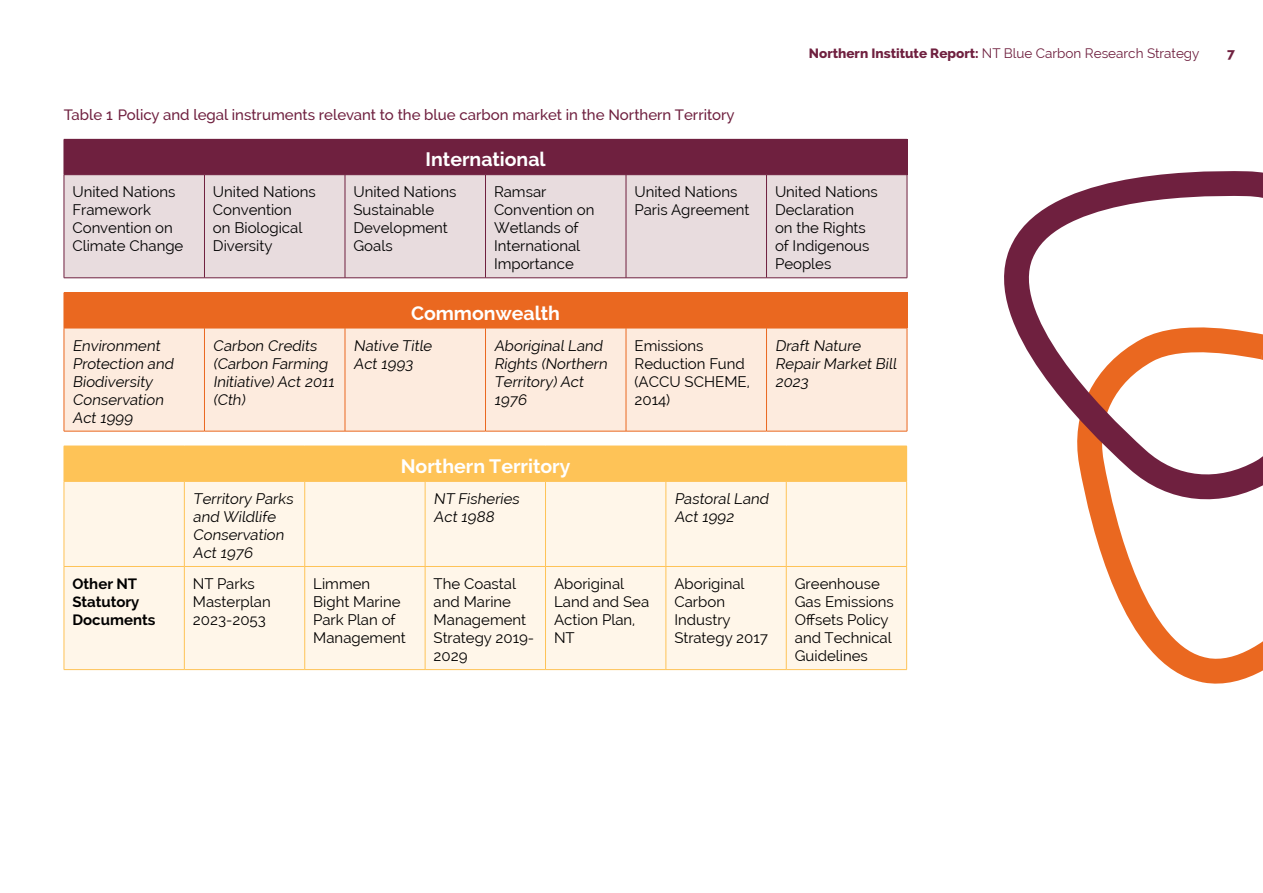
<style>
.page{position:relative;width:1263px;height:893px;background:#fff}
.page>*{position:absolute;margin:0;border:0;box-sizing:border-box;transform-origin:0 0}
.t1{font:700 19.5px "Raleway";color:#fff}
.t2{font:15px/18px "Raleway";color:#000}
.t3{font:500 15px "Raleway";color:#6f203f}
.t4{font:700 15px/18px "Raleway";color:#000}
.t5{font:13.5px "Raleway";color:#6f203f}
.t6{font:800 13.5px "Raleway";color:#6f203f}
.s1{font-weight:800}
</style>
<div class="page">
<svg style="left:1093px;top:526px;width:170px;height:158px"></svg>
<svg style="left:1004px;top:171px;width:259px;height:355px"></svg>
<svg style="left:1235px;top:318px;width:28px;height:231px"></svg>
<div style="left:64px;top:139px;width:843px;height:36px;background:#6f203f"></div>
<div style="left:65px;top:175px;width:842px;height:103px;background:#e8dcde"></div>
<hr style="left:907px;top:140px;width:1px;height:34px;background:#6f203f">
<hr style="left:64px;top:175px;width:1px;height:103px;background:#6f203f">
<hr style="left:204px;top:175px;width:1px;height:103px;background:#6f203f">
<hr style="left:345px;top:175px;width:1px;height:103px;background:#6f203f">
<hr style="left:485px;top:175px;width:1px;height:103px;background:#6f203f">
<hr style="left:626px;top:175px;width:1px;height:103px;background:#6f203f">
<hr style="left:766px;top:175px;width:1px;height:103px;background:#6f203f">
<hr style="left:907px;top:175px;width:1px;height:103px;background:#6f203f">
<hr style="left:64px;top:278px;width:140px;height:1px;background:#6f203f">
<hr style="left:204px;top:278px;width:141px;height:1px;background:#6f203f">
<hr style="left:345px;top:278px;width:140px;height:1px;background:#6f203f">
<hr style="left:485px;top:278px;width:141px;height:1px;background:#6f203f">
<hr style="left:626px;top:278px;width:140px;height:1px;background:#6f203f">
<hr style="left:766px;top:278px;width:141px;height:1px;background:#6f203f">
<div style="left:64px;top:293px;width:843px;height:35px;background:#ea6820"></div>
<div style="left:65px;top:329px;width:842px;height:102px;background:#fdebde"></div>
<hr style="left:64px;top:292px;width:140px;height:1px;background:#ea6820">
<hr style="left:204px;top:292px;width:141px;height:1px;background:#ea6820">
<hr style="left:345px;top:292px;width:140px;height:1px;background:#ea6820">
<hr style="left:485px;top:292px;width:141px;height:1px;background:#ea6820">
<hr style="left:626px;top:292px;width:140px;height:1px;background:#ea6820">
<hr style="left:766px;top:292px;width:141px;height:1px;background:#ea6820">
<hr style="left:907px;top:293px;width:1px;height:35px;background:#ea6820">
<hr style="left:64px;top:328px;width:140px;height:1px;background:#ea6820">
<hr style="left:64px;top:328px;width:1px;height:103px;background:#ea6820">
<hr style="left:204px;top:328px;width:141px;height:1px;background:#ea6820">
<hr style="left:204px;top:328px;width:1px;height:103px;background:#ea6820">
<hr style="left:345px;top:328px;width:140px;height:1px;background:#ea6820">
<hr style="left:345px;top:328px;width:1px;height:103px;background:#ea6820">
<hr style="left:485px;top:328px;width:141px;height:1px;background:#ea6820">
<hr style="left:485px;top:328px;width:1px;height:103px;background:#ea6820">
<hr style="left:626px;top:328px;width:140px;height:1px;background:#ea6820">
<hr style="left:626px;top:328px;width:1px;height:103px;background:#ea6820">
<hr style="left:766px;top:328px;width:141px;height:1px;background:#ea6820">
<hr style="left:766px;top:328px;width:1px;height:103px;background:#ea6820">
<hr style="left:907px;top:328px;width:1px;height:103px;background:#ea6820">
<hr style="left:64px;top:431px;width:140px;height:1px;background:#ea6820">
<hr style="left:204px;top:431px;width:141px;height:1px;background:#ea6820">
<hr style="left:345px;top:431px;width:140px;height:1px;background:#ea6820">
<hr style="left:485px;top:431px;width:141px;height:1px;background:#ea6820">
<hr style="left:626px;top:431px;width:140px;height:1px;background:#ea6820">
<hr style="left:766px;top:431px;width:141px;height:1px;background:#ea6820">
<div style="left:64px;top:446px;width:843px;height:35px;background:#fec357"></div>
<div style="left:65px;top:482px;width:841px;height:187px;background:#fff6e9"></div>
<hr style="left:64px;top:481px;width:120px;height:1px;background:#fec357">
<hr style="left:64px;top:482px;width:1px;height:84px;background:#fec357">
<hr style="left:184px;top:481px;width:121px;height:1px;background:#fec357">
<hr style="left:184px;top:482px;width:1px;height:84px;background:#fec357">
<hr style="left:305px;top:481px;width:120px;height:1px;background:#fec357">
<hr style="left:304px;top:482px;width:1px;height:84px;background:#fec357">
<hr style="left:425px;top:481px;width:120px;height:1px;background:#fec357">
<hr style="left:425px;top:482px;width:1px;height:84px;background:#fec357">
<hr style="left:545px;top:481px;width:121px;height:1px;background:#fec357">
<hr style="left:545px;top:482px;width:1px;height:84px;background:#fec357">
<hr style="left:666px;top:481px;width:120px;height:1px;background:#fec357">
<hr style="left:666px;top:482px;width:1px;height:84px;background:#fec357">
<hr style="left:786px;top:481px;width:121px;height:1px;background:#fec357">
<hr style="left:786px;top:482px;width:1px;height:84px;background:#fec357">
<hr style="left:906px;top:482px;width:1px;height:84px;background:#fec357">
<hr style="left:64px;top:566px;width:120px;height:1px;background:#fec357">
<hr style="left:64px;top:567px;width:1px;height:102px;background:#fec357">
<hr style="left:184px;top:566px;width:121px;height:1px;background:#fec357">
<hr style="left:184px;top:567px;width:1px;height:102px;background:#fec357">
<hr style="left:305px;top:566px;width:120px;height:1px;background:#fec357">
<hr style="left:304px;top:567px;width:1px;height:102px;background:#fec357">
<hr style="left:425px;top:566px;width:120px;height:1px;background:#fec357">
<hr style="left:425px;top:567px;width:1px;height:102px;background:#fec357">
<hr style="left:545px;top:566px;width:121px;height:1px;background:#fec357">
<hr style="left:545px;top:567px;width:1px;height:102px;background:#fec357">
<hr style="left:666px;top:566px;width:120px;height:1px;background:#fec357">
<hr style="left:666px;top:567px;width:1px;height:102px;background:#fec357">
<hr style="left:786px;top:566px;width:121px;height:1px;background:#fec357">
<hr style="left:786px;top:567px;width:1px;height:102px;background:#fec357">
<hr style="left:906px;top:567px;width:1px;height:102px;background:#fec357">
<hr style="left:64px;top:669px;width:120px;height:1px;background:#fec357">
<hr style="left:184px;top:669px;width:121px;height:1px;background:#fec357">
<hr style="left:305px;top:669px;width:120px;height:1px;background:#fec357">
<hr style="left:425px;top:669px;width:120px;height:1px;background:#fec357">
<hr style="left:545px;top:669px;width:121px;height:1px;background:#fec357">
<hr style="left:666px;top:669px;width:120px;height:1px;background:#fec357">
<hr style="left:786px;top:669px;width:121px;height:1px;background:#fec357">
<p class="t5" style="left:809px;top:46px;width:392px"><span class="s1">Northern Institute Report:</span> NT Blue Carbon Research Strategy</p>
<p class="t6" style="left:1227px;top:46px;width:9px">7</p>
<p class="t3" style="left:64px;top:106px;width:672px">Table 1 Policy and legal instruments relevant to the blue carbon market in the Northern Territory</p>
<h1 class="t1" style="left:426px;top:148px;width:122px">International</h1>
<p class="t2" style="left:72px;top:183px;width:112px">United Nations<br>Framework<br>Convention on<br>Climate Change</p>
<p class="t2" style="left:213px;top:183px;width:104px">United Nations<br>Convention<br>on Biological<br>Diversity</p>
<p class="t2" style="left:353px;top:183px;width:104px">United Nations<br>Sustainable<br>Development<br>Goals</p>
<p class="t2" style="left:494px;top:183px;width:102px">Ramsar<br>Convention on<br>Wetlands of<br>International<br>Importance</p>
<p class="t2" style="left:634px;top:183px;width:116px">United Nations<br>Paris Agreement</p>
<p class="t2" style="left:775px;top:183px;width:104px">United Nations<br>Declaration<br>on the Rights of Indigenous<br>Peoples</p>
<h1 class="t1" style="left:411px;top:302px;width:150px">Commonwealth</h1>
<p class="t2" style="left:72px;top:336px;width:105px">Environment<br>Protection and<br>Biodiversity<br>Conservation<br>Act 1999</p>
<p class="t2" style="left:213px;top:336px;width:125px">Carbon Credits (Carbon Farming<br>Initiative) Act 2011 (Cth)</p>
<p class="t2" style="left:353px;top:336px;width:82px">Native Title<br>Act 1993</p>
<p class="t2" style="left:494px;top:336px;width:117px">Aboriginal Land<br>Rights (Northern<br>Territory) Act<br>1976</p>
<p class="t2" style="left:634px;top:336px;width:117px">Emissions<br>Reduction Fund (ACCU SCHEME,<br>2014)</p>
<p class="t2" style="left:775px;top:336px;width:125px">Draft Nature<br>Repair Market Bill<br>2023</p>
<h1 class="t1" style="left:401px;top:455px;width:171px">Northern Territory</h1>
<p class="t2" style="left:193px;top:490px;width:104px">Territory Parks and Wildlife<br>Conservation<br>Act 1976</p>
<p class="t2" style="left:434px;top:490px;width:90px">NT Fisheries<br>Act 1988</p>
<p class="t2" style="left:674px;top:490px;width:98px">Pastoral Land<br>Act 1992</p>
<p class="t4" style="left:72px;top:575px;width:84px">Other NT<br>Statutory<br>Documents</p>
<p class="t2" style="left:193px;top:575px;width:79px">NT Parks<br>Masterplan<br>2023-2053</p>
<p class="t2" style="left:313px;top:575px;width:94px">Limmen<br>Bight Marine<br>Park Plan of<br>Management</p>
<p class="t2" style="left:434px;top:575px;width:102px">The Coastal and Marine<br>Management<br>Strategy 2019-<br>2029</p>
<p class="t2" style="left:554px;top:575px;width:97px">Aboriginal<br>Land and Sea<br>Action Plan,<br>NT</p>
<p class="t2" style="left:674px;top:575px;width:95px">Aboriginal<br>Carbon<br>Industry<br>Strategy 2017</p>
<p class="t2" style="left:795px;top:575px;width:101px">Greenhouse<br>Gas Emissions<br>Offsets Policy and Technical<br>Guidelines</p>
</div>
